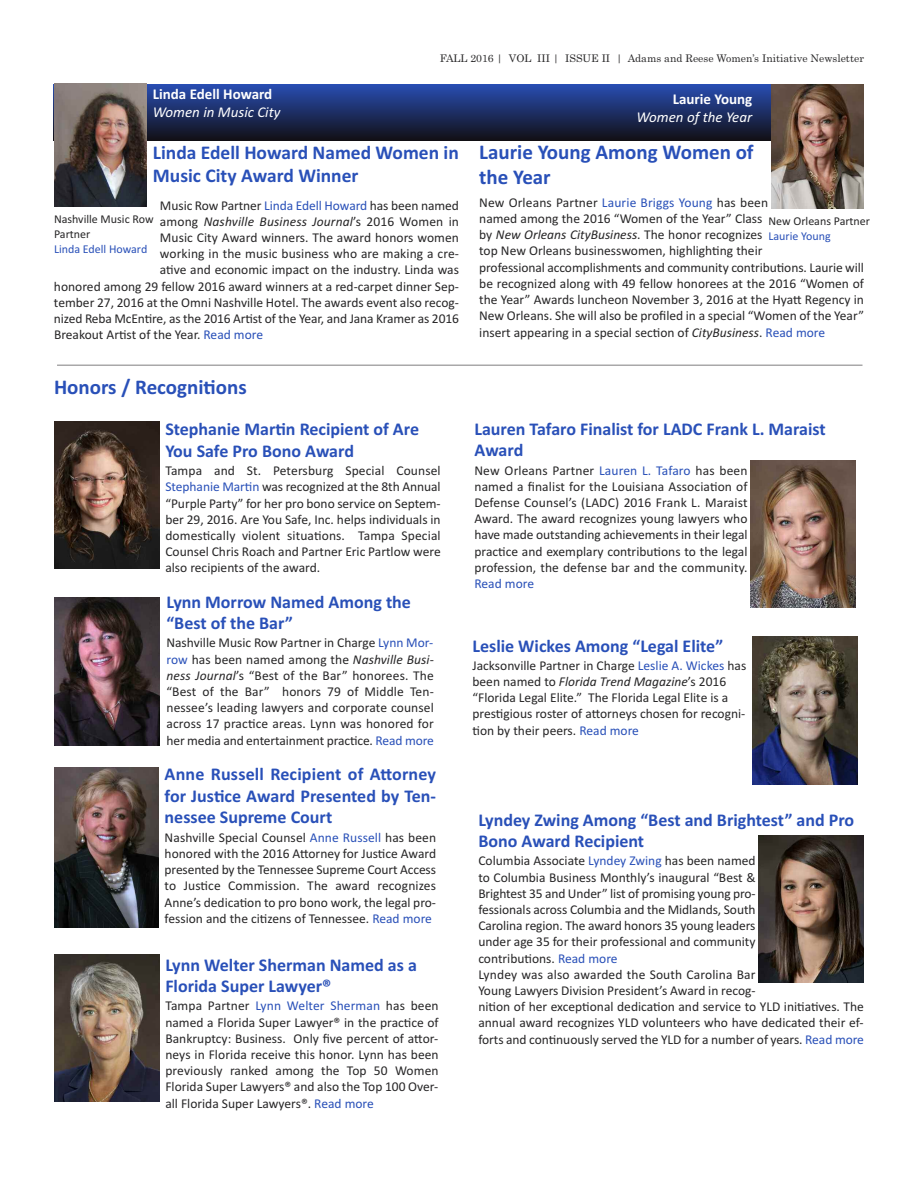
<style>
.page{position:relative;width:918px;height:1188px;background:#fff}
.page>*{position:absolute;margin:0;border:0;box-sizing:border-box;transform-origin:0 0}
.t1{font:700 21px/25.2px "Calibri";color:#2950b8}
.t2{font:700 19.5px/23.4px "Calibri";color:#2950b8}
.t3{font:700 18px/21.6px "Calibri";color:#2950b8}
.t4{font:italic 15px "Calibri";color:#fff}
.t5{font:700 15px "Calibri";color:#fff}
.t6{font:13.5px/16.2px "Calibri";color:#272627;text-align:justify}
.t7{font:italic 13.5px "Calibri";letter-spacing:.01em;color:#272627}
.t8{font:13.5px "Calibri";color:#2950b8}
.t9{font:12px/15px "Calibri";color:#272627}
.t10{font:12px "Calibri";color:#2950b8}
.t11{font:10.5px "Century";color:#272627}
.s1{color:#2950b8}
.s2{font-style:normal}
.s3{font-style:italic}
</style>
<div class="page">
<div style="left:54px;top:84px;width:810px;height:56px;background:linear-gradient(to bottom,#294eb3,#12111a)"></div>
<img style="left:54px;top:83px;width:93px;height:124px">
<img style="left:771px;top:84px;width:93px;height:124px">
<hr style="left:57px;top:364px;width:805px;height:2px;background:#a9a8a9">
<img style="left:54px;top:421px;width:105px;height:148px">
<img style="left:751px;top:460px;width:105px;height:148px">
<img style="left:54px;top:598px;width:105px;height:147px">
<img style="left:752px;top:636px;width:106px;height:148px">
<img style="left:54px;top:768px;width:105px;height:160px">
<img style="left:54px;top:954px;width:105px;height:148px">
<img style="left:759px;top:835px;width:105px;height:148px">
<p class="t5" style="left:153px;top:85px;width:121px">Linda Edell Howard</p>
<p class="t4" style="left:153px;top:103px;width:129px">Women in Music City</p>
<p class="t11" style="left:440px;top:52px;width:426px">FALL 2016 | VOL III | ISSUE II | Adams and Reese Women’s Initiative Newsletter</p>
<p class="t5" style="left:673px;top:90px;width:81px">Laurie Young</p>
<p class="t4" style="left:637px;top:108px;width:117px">Women of the Year</p>
<h2 class="t2" style="left:153px;top:140px;width:307px">Linda Edell Howard Named Women in<br>Music City Award Winner</h2>
<p class="t6" style="left:160px;top:197px;width:301px">Music Row Partner <span class="s1">Linda Edell Howard</span> has been named</p>
<p class="t7" style="left:160px;top:213px;width:301px"><span class="s2">among</span> Nashville Business Journal<span class="s2">’s 2016 Women in</span></p>
<p class="t6" style="left:160px;top:229px;width:301px">Music City Award winners. The award honors women</p>
<p class="t6" style="left:160px;top:245px;width:301px">working in the music business who are making a cre-</p>
<p class="t6" style="left:160px;top:262px;width:301px">ative and economic impact on the industry. Linda was</p>
<p class="t6" style="left:54px;top:278px;width:407px">honored among 29 fellow 2016 award winners at a red-carpet dinner Sep-</p>
<p class="t6" style="left:54px;top:294px;width:407px">tember 27, 2016 at the Omni Nashville Hotel. The awards event also recog-</p>
<p class="t6" style="left:54px;top:310px;width:407px">nized Reba McEntire, as the 2016 Artist of the Year, and Jana Kramer as 2016</p>
<p class="t6" style="left:54px;top:326px;width:211px">Breakout Artist of the Year. <span class="s1">Read more</span></p>
<h1 class="t1" style="left:54px;top:374px;width:194px">Honors / Recognitions</h1>
<p class="t9" style="left:54px;top:212px;width:101px">Nashville Music Row<br>Partner</p>
<p class="t10" style="left:54px;top:242px;width:95px">Linda Edell Howard</p>
<h3 class="t3" style="left:165px;top:418px;width:255px">Stephanie Martin Recipient of Are<br>You Safe Pro Bono Award</h3>
<p class="t6" style="left:165px;top:462px;width:277px">Tampa and St. Petersburg Special Counsel <span class="s1">Stephanie Martin</span> was recognized at the 8th Annual “Purple Party” for her pro bono service on Septem&shy;ber 29, 2016. Are You Safe, Inc. helps individuals in domestically violent situations. Tampa Special Counsel Chris Roach and Partner Eric Partlow were also recipients of the award.</p>
<h3 class="t3" style="left:166px;top:591px;width:246px">Lynn Morrow Named Among the “Best of the Bar”</h3>
<p class="t6" style="left:166px;top:635px;width:269px">Nashville Music Row Partner in Charge <span class="s1">Lynn Mor&shy;row</span> has been named among the <span class="s3">Nashville Busi&shy;ness Journal</span>’s “Best of the Bar” honorees. The “Best of the Bar” honors 79 of Middle Ten&shy;nessee’s leading lawyers and corporate counsel across 17 practice areas. Lynn was honored for her media and entertainment practice. <span class="s1">Read more</span></p>
<h3 class="t3" style="left:165px;top:763px;width:273px;text-align:justify">Anne Russell Recipient of Attorney for Justice Award Presented by Ten&shy;nessee Supreme Court</h3>
<p class="t6" style="left:165px;top:829px;width:273px">Nashville Special Counsel <span class="s1">Anne Russell</span> has been honored with the 2016 Attorney for Justice Award presented by the Tennessee Supreme Court Access to Justice Commission. The award recognizes Anne’s dedication to pro bono work, the legal pro&shy;fession and the citizens of Tennessee. <span class="s1">Read more</span></p>
<h3 class="t3" style="left:165px;top:954px;width:253px">Lynn Welter Sherman Named as a<br>Florida Super Lawyer®</h3>
<p class="t6" style="left:165px;top:998px;width:275px">Tampa Partner <span class="s1">Lynn Welter Sherman</span> has been named a Florida Super Lawyer® in the practice of Bankruptcy: Business. Only five percent of attor&shy;neys in Florida receive this honor. Lynn has been previously ranked among the Top 50 Women Florida Super Lawyers® and also the Top 100 Over&shy;all Florida Super Lawyers®. <span class="s1">Read more</span></p>
<h1 class="t1" style="left:479px;top:139px;width:276px">Laurie Young Among Women of the Year</h1>
<p class="t6" style="left:479px;top:194px;width:386px;text-align:left">New Orleans Partner <span class="s1">Laurie Briggs Young</span> has been<br>named among the 2016 “Women of the Year” Class<br>by <span class="s3">New Orleans CityBusiness</span>. The honor recognizes<br>top New Orleans businesswomen, highlighting their<br>professional accomplishments and community contributions. Laurie will be recognized along with 49 fellow honorees at the 2016 “Women of the Year” Awards luncheon November 3, 2016 at the Hyatt Regency in New Orleans. She will also be profiled in a special “Women of the Year” insert appearing in a special section of <span class="s3">CityBusiness</span>. <span class="s1">Read more</span></p>
<p class="t9" style="left:769px;top:213px;width:103px">New Orleans Partner</p>
<p class="t10" style="left:769px;top:229px;width:64px">Laurie Young</p>
<h3 class="t3" style="left:474px;top:418px;width:353px">Lauren Tafaro Finalist for LADC Frank L. Maraist<br>Award</h3>
<p class="t6" style="left:474px;top:462px;width:275px">New Orleans Partner <span class="s1">Lauren L. Tafaro</span> has been named a finalist for the Louisiana Association of Defense Counsel’s (LADC) 2016 Frank L. Maraist Award. The award recognizes young lawyers who have made outstanding achievements in their legal practice and exemplary contributions to the legal profession, the defense bar and the community.</p>
<p class="t8" style="left:474px;top:575px;width:61px">Read more</p>
<h3 class="t3" style="left:472px;top:635px;width:252px">Leslie Wickes Among “Legal Elite”</h3>
<p class="t6" style="left:472px;top:657px;width:275px;text-align:left">Jacksonville Partner in Charge <span class="s1">Leslie A. Wickes</span> has been named to <span class="s3">Florida Trend Magazine</span>’s 2016 “Florida Legal Elite.” The Florida Legal Elite is a prestigious roster of attorneys chosen for recogni&shy;tion by their peers. <span class="s1">Read more</span></p>
<h3 class="t3" style="left:478px;top:809px;width:377px">Lyndey Zwing Among “Best and Brightest” and Pro<br>Bono Award Recipient</h3>
<p class="t6" style="left:478px;top:853px;width:387px;text-align:left">Columbia Associate <span class="s1">Lyndey Zwing</span> has been named<br>to Columbia Business Monthly’s inaugural “Best &amp;<br>Brightest 35 and Under” list of promising young pro-<br>fessionals across Columbia and the Midlands, South<br>Carolina region. The award honors 35 young leaders<br>under age 35 for their professional and community<br>contributions. <span class="s1">Read more<br></span>Lyndey was also awarded the South Carolina Bar<br>Young Lawyers Division President’s Award in recog-<br>nition of her exceptional dedication and service to YLD initiatives. The annual award recognizes YLD volunteers who have dedicated their ef&shy;forts and continuously served the YLD for a number of years. <span class="s1">Read more</span></p>
</div>
